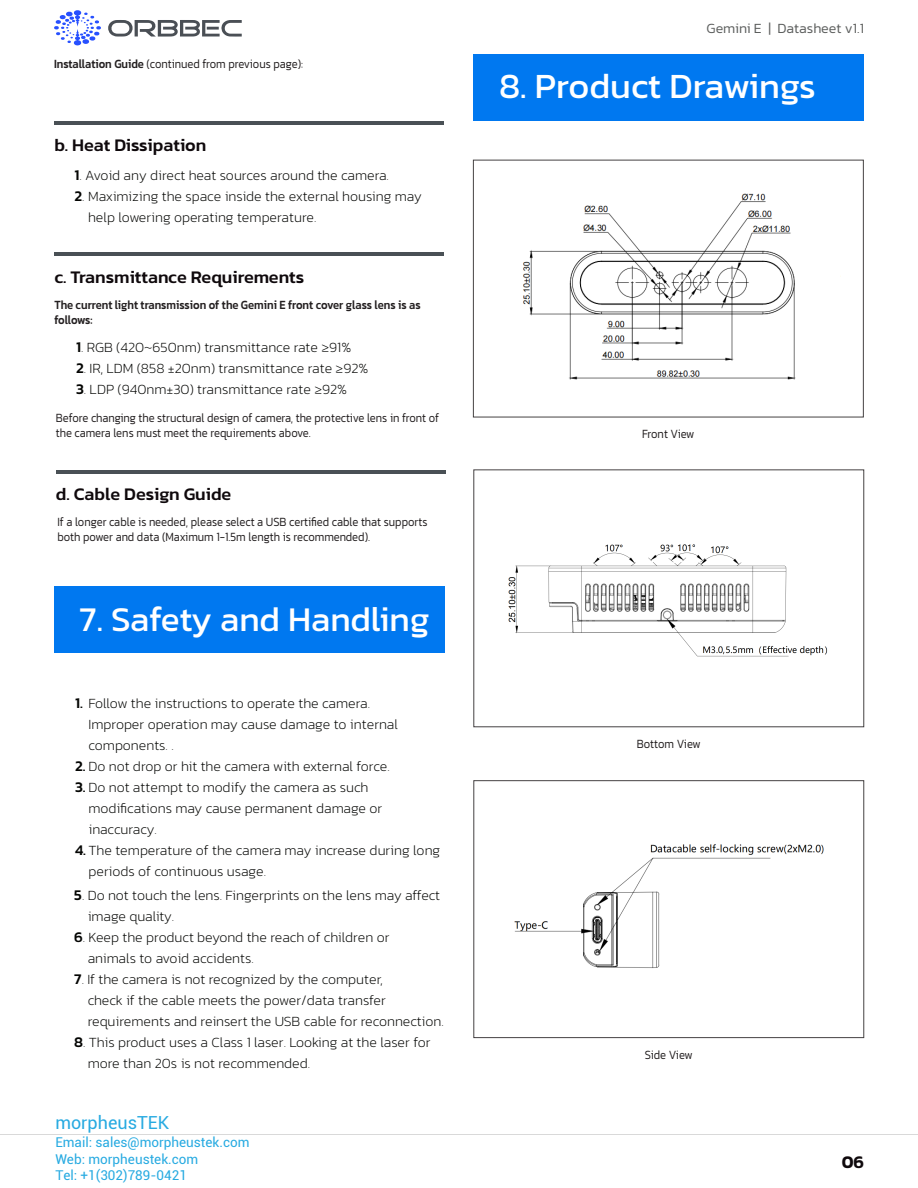
<style>
.page{position:relative;width:918px;height:1188px;background:#fff}
.page>*{position:absolute;margin:0;border:0;box-sizing:border-box;transform-origin:0 0}
.t1{font:36px "Kanit";color:#fff}
.t2{font:35.25px "Kanit";color:#fff}
.t3{font:500 18px "Kanit";color:#0f090c}
.t4{font:18px "Roboto";color:#27aae1}
.t5{font:600 18px "Kanit";color:#0f090c}
.t6{font:200 14.25px/21px "Kanit";color:#040503}
.t7{font:300 14.25px "Kanit";color:#5d5f5e}
.t8{font:13.5px/16.2px "Roboto";color:#27aae1}
.t9{font:300 12.75px/15.3px "Kanit";color:#231f20;scale:.88 1}
.t10{font:500 12.75px/15.3px "Kanit";color:#231f20;scale:.88 1}
.t11{font:300 12.75px "Kanit";letter-spacing:-.02em;color:#231f20;scale:.88 1}
.s1{font-weight:500}
.s2{font-weight:500;font-size:15px}
</style>
<div class="page">
<hr style="left:54px;top:121px;width:390px;height:3px;background:#495055">
<hr style="left:54px;top:253px;width:390px;height:3px;background:#495055">
<hr style="left:56px;top:470px;width:390px;height:3px;background:#495055">
<svg style="left:108px;top:20px;width:134px;height:17px"></svg>
<svg style="left:54px;top:10px;width:47px;height:35px"></svg>
<hr style="left:0;top:1134px;width:918px;height:1px;background:#d9d9d9">
<img style="left:523px;top:193px;width:273px;height:187px">
<img style="left:508px;top:544px;width:320px;height:113px">
<img style="left:514px;top:844px;width:310px;height:124px">
<div style="left:474px;top:54px;width:390px;height:67px;background:#0078f0"></div>
<div style="left:474px;top:780px;width:390px;height:258px;border:1px solid #231f20"></div>
<div style="left:54px;top:586px;width:390px;height:67px;background:#0078f0"></div>
<p class="t9" style="left:54px;top:56px;width:285px"><span class="s1">Installation Guide</span> (continued from previous page):</p>
<p class="t3" style="left:54px;top:132px;width:154px">b. Heat Dissipation</p>
<p class="t6" style="left:75px;top:164px;width:316px"><span class="s2">1</span>. Avoid any direct heat sources around the camera.</p>
<p class="t6" style="left:88px;top:185px;width:335px;text-indent:-14px"><span class="s2">2</span>. Maximizing the space inside the external housing may help lowering operating temperature.</p>
<p class="t3" style="left:54px;top:264px;width:251px">c. Transmittance Requirements</p>
<p class="t10" style="left:54px;top:296px;width:418px">The current light transmission of the Gemini E front cover glass lens is as follows:</p>
<p class="t6" style="left:76px;top:337px;width:277px"><span class="s2">1</span>. RGB (420~650nm) transmittance rate ≥91%</p>
<p class="t6" style="left:76px;top:358px;width:294px"><span class="s2">2</span>. IR, LDM (858 ±20nm) transmittance rate ≥92%</p>
<p class="t6" style="left:76px;top:379px;width:273px"><span class="s2">3</span>. LDP (940nm±30) transmittance rate ≥92%</p>
<p class="t9" style="left:56px;top:410px;width:437px">Before changing the structural design of camera, the protective lens in front of the camera lens must meet the requirements above.</p>
<p class="t3" style="left:56px;top:481px;width:177px">d. Cable Design Guide</p>
<p class="t9" style="left:57px;top:514px;width:422px">If a longer cable is needed, please select a USB certified cable that supports both power and data (Maximum 1-1.5m length is recommended).</p>
<p class="t2" style="left:79px;top:593px;width:352px">7. Safety and Handling</p>
<p class="t6" style="left:88px;top:693px;width:311px;text-indent:-14px"><span class="s2">1.</span> Follow the instructions to operate the camera.<br>Improper operation may cause damage to internal components. .</p>
<p class="t6" style="left:75px;top:756px;width:316px"><span class="s2">2.</span> Do not drop or hit the camera with external force.</p>
<p class="t6" style="left:88px;top:777px;width:295px;text-indent:-14px"><span class="s2">3.</span> Do not attempt to modify the camera as such modifications may cause permanent damage or inaccuracy.</p>
<p class="t6" style="left:88px;top:840px;width:353px;text-indent:-14px"><span class="s2">4.</span> The temperature of the camera may increase during long periods of continuous usage.</p>
<p class="t6" style="left:88px;top:885px;width:354px;text-indent:-13px"><span class="s2">5</span>. Do not touch the lens. Fingerprints on the lens may affect image quality.</p>
<p class="t6" style="left:88px;top:927px;width:303px;text-indent:-14px"><span class="s2">6</span>. Keep the product beyond the reach of children or animals to avoid accidents.</p>
<p class="t6" style="left:88px;top:969px;width:357px;text-indent:-13px"><span class="s2">7</span>. If the camera is not recognized by the computer,<br>check if the cable meets the power/data transfer requirements and reinsert the USB cable for reconnection.</p>
<p class="t6" style="left:88px;top:1032px;width:344px;text-indent:-14px"><span class="s2">8</span>. This product uses a Class 1 laser. Looking at the laser for more than 20s is not recommended.</p>
<p class="t4" style="left:55px;top:1110px;width:115px">morpheusTEK</p>
<p class="t8" style="left:55px;top:1134px;width:196px">Email: sales@morpheustek.com<br>Web: morpheustek.com<br>Tel: +1(302)789-0421</p>
<p class="t7" style="left:707px;top:18px;width:159px">Gemini E | Datasheet v1.1</p>
<p class="t1" style="left:499px;top:60px;width:318px">8. Product Drawings</p>
<p class="t11" style="left:642px;top:425px;width:61px">Front View</p>
<p class="t9" style="left:637px;top:736px;width:74px">Bottom View</p>
<p class="t11" style="left:645px;top:1046px;width:56px">Side View</p>
<p class="t5" style="left:842px;top:1148px;width:24px">06</p>
</div>
